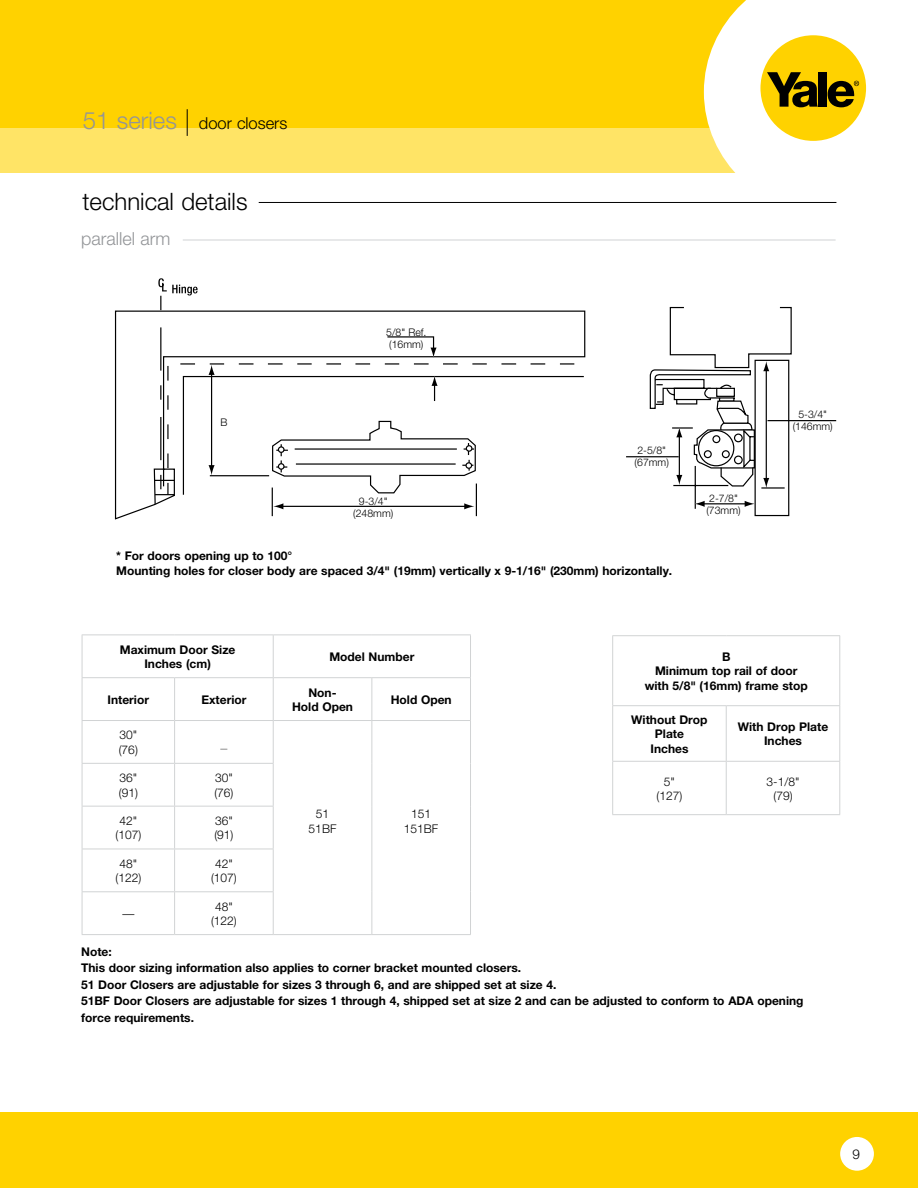
<style>
.page{position:relative;width:918px;height:1188px;background:#fff}
.page>*{position:absolute;margin:0;border:0;box-sizing:border-box;transform-origin:0 0}
.t1{font:300 24px "Helvetica Neue";color:#000}
.t2{font:300 18px "Helvetica Neue";color:#939598}
.t3{font:300 16.5px "Helvetica Neue";color:#000}
.t4{font:300 13.5px "Helvetica Neue";color:#000}
.t5{font:700 12px/14.4px "Helvetica Neue";color:#000;text-align:center}
.t6{font:300 12px/14.4px "Helvetica Neue";color:#000;text-align:center}
.t7{font:300 10.5px/12px "Helvetica Neue";color:#000}
.t8{font:300 7.05px "Helvetica Neue";color:#000}
.s1{font-size:24px;color:#939598}
</style>
<div class="page">
<div style="left:0;top:0;width:840px;height:136px;background:#ffd200"></div>
<div style="left:0;top:129px;width:808px;height:44px;background:#ffe466"></div>
<svg style="left:704px;top:0;width:163px;height:203px;fill:#fff"></svg>
<div style="left:760px;top:35px;width:106px;height:106px;background:#ffd200;border-radius:50%"></div>
<svg style="left:767px;top:72px;width:51px;height:35px"></svg>
<div style="left:819px;top:72px;width:8px;height:35px;background:#000"></div>
<svg style="left:828px;top:81px;width:31px;height:26px"></svg>
<div style="left:0;top:1112px;width:918px;height:76px;background:#ffd200"></div>
<div style="left:840px;top:1137px;width:34px;height:34px;background:#fff;border-radius:50%"></div>
<svg style="left:187px;top:109px;width:1px;height:27px"></svg>
<hr style="left:259px;top:202px;width:577px;height:1px;background:#000">
<div style="left:0;top:128px;width:18px;height:44px;background:#ffe466"></div>
<svg style="left:115px;top:310px;width:156px;height:210px"></svg>
<svg style="left:198px;top:363px;width:73px;height:133px"></svg>
<svg style="left:271px;top:306px;width:521px;height:211px"></svg>
<hr style="left:766px;top:369px;width:1px;height:111px;background:#000">
<svg style="left:763px;top:361px;width:6px;height:10px"></svg>
<hr style="left:211px;top:373px;width:1px;height:94px;background:#000">
<svg style="left:209px;top:465px;width:6px;height:10px"></svg>
<svg style="left:209px;top:365px;width:6px;height:10px"></svg>
<hr style="left:281px;top:506px;width:185px;height:1px;background:#000">
<svg style="left:464px;top:503px;width:10px;height:6px"></svg>
<svg style="left:273px;top:503px;width:10px;height:6px"></svg>
<svg style="left:386px;top:336px;width:51px;height:22px"></svg>
<hr style="left:210px;top:475px;width:59px;height:1px;background:#000">
<hr style="left:768px;top:420px;width:68px;height:1px;background:#000">
<hr style="left:626px;top:456px;width:53px;height:1px;background:#000">
<svg style="left:432px;top:376px;width:6px;height:25px"></svg>
<svg style="left:655px;top:382px;width:131px;height:128px"></svg>
<svg style="left:154px;top:278px;width:44px;height:228px"></svg>
<svg style="left:83px;top:635px;width:387px;height:299px"></svg>
<hr style="left:82px;top:634px;width:93px;height:1px;background:#d1d3d4">
<hr style="left:82px;top:635px;width:1px;height:42px;background:#d1d3d4">
<hr style="left:175px;top:634px;width:98px;height:1px;background:#d1d3d4">
<hr style="left:273px;top:634px;width:99px;height:1px;background:#d1d3d4">
<hr style="left:273px;top:635px;width:1px;height:42px;background:#d1d3d4">
<hr style="left:372px;top:634px;width:99px;height:1px;background:#d1d3d4">
<hr style="left:470px;top:635px;width:1px;height:42px;background:#d1d3d4">
<hr style="left:82px;top:677px;width:93px;height:1px;background:#d1d3d4">
<hr style="left:82px;top:678px;width:1px;height:42px;background:#d1d3d4">
<hr style="left:175px;top:677px;width:98px;height:1px;background:#d1d3d4">
<hr style="left:174px;top:678px;width:1px;height:42px;background:#d1d3d4">
<hr style="left:273px;top:677px;width:99px;height:1px;background:#d1d3d4">
<hr style="left:273px;top:678px;width:1px;height:42px;background:#d1d3d4">
<hr style="left:372px;top:677px;width:99px;height:1px;background:#d1d3d4">
<hr style="left:371px;top:678px;width:1px;height:42px;background:#d1d3d4">
<hr style="left:470px;top:678px;width:1px;height:42px;background:#d1d3d4">
<hr style="left:82px;top:720px;width:93px;height:1px;background:#d1d3d4">
<hr style="left:82px;top:721px;width:1px;height:42px;background:#d1d3d4">
<hr style="left:175px;top:720px;width:98px;height:1px;background:#d1d3d4">
<hr style="left:174px;top:721px;width:1px;height:42px;background:#d1d3d4">
<hr style="left:273px;top:720px;width:99px;height:1px;background:#d1d3d4">
<hr style="left:273px;top:721px;width:1px;height:42px;background:#d1d3d4">
<hr style="left:372px;top:720px;width:99px;height:1px;background:#d1d3d4">
<hr style="left:371px;top:721px;width:1px;height:42px;background:#d1d3d4">
<hr style="left:470px;top:721px;width:1px;height:42px;background:#d1d3d4">
<hr style="left:82px;top:763px;width:93px;height:1px;background:#d1d3d4">
<hr style="left:82px;top:764px;width:1px;height:42px;background:#d1d3d4">
<hr style="left:175px;top:763px;width:99px;height:1px;background:#d1d3d4">
<hr style="left:174px;top:764px;width:1px;height:42px;background:#d1d3d4">
<hr style="left:273px;top:764px;width:1px;height:42px;background:#d1d3d4">
<hr style="left:371px;top:763px;width:1px;height:43px;background:#d1d3d4">
<hr style="left:470px;top:763px;width:1px;height:43px;background:#d1d3d4">
<hr style="left:82px;top:806px;width:93px;height:1px;background:#d1d3d4">
<hr style="left:82px;top:807px;width:1px;height:42px;background:#d1d3d4">
<hr style="left:175px;top:806px;width:99px;height:1px;background:#d1d3d4">
<hr style="left:174px;top:807px;width:1px;height:42px;background:#d1d3d4">
<hr style="left:273px;top:807px;width:1px;height:42px;background:#d1d3d4">
<hr style="left:371px;top:806px;width:1px;height:43px;background:#d1d3d4">
<hr style="left:470px;top:806px;width:1px;height:43px;background:#d1d3d4">
<hr style="left:82px;top:849px;width:93px;height:1px;background:#d1d3d4">
<hr style="left:82px;top:849px;width:1px;height:42px;background:#d1d3d4">
<hr style="left:175px;top:849px;width:99px;height:1px;background:#d1d3d4">
<hr style="left:174px;top:849px;width:1px;height:42px;background:#d1d3d4">
<hr style="left:273px;top:849px;width:1px;height:42px;background:#d1d3d4">
<hr style="left:371px;top:849px;width:1px;height:43px;background:#d1d3d4">
<hr style="left:470px;top:849px;width:1px;height:43px;background:#d1d3d4">
<hr style="left:82px;top:891px;width:93px;height:1px;background:#d1d3d4">
<hr style="left:82px;top:892px;width:1px;height:42px;background:#d1d3d4">
<hr style="left:175px;top:891px;width:99px;height:1px;background:#d1d3d4">
<hr style="left:174px;top:892px;width:1px;height:42px;background:#d1d3d4">
<hr style="left:273px;top:892px;width:1px;height:42px;background:#d1d3d4">
<hr style="left:371px;top:892px;width:1px;height:42px;background:#d1d3d4">
<hr style="left:470px;top:892px;width:1px;height:42px;background:#d1d3d4">
<hr style="left:82px;top:934px;width:93px;height:1px;background:#d1d3d4">
<hr style="left:175px;top:934px;width:98px;height:1px;background:#d1d3d4">
<hr style="left:273px;top:934px;width:99px;height:1px;background:#d1d3d4">
<hr style="left:372px;top:934px;width:99px;height:1px;background:#d1d3d4">
<svg style="left:613px;top:636px;width:226px;height:178px"></svg>
<hr style="left:612px;top:635px;width:114px;height:1px;background:#d1d3d4">
<hr style="left:612px;top:636px;width:1px;height:69px;background:#d1d3d4">
<hr style="left:726px;top:635px;width:114px;height:1px;background:#d1d3d4">
<hr style="left:839px;top:636px;width:1px;height:69px;background:#d1d3d4">
<hr style="left:612px;top:705px;width:114px;height:1px;background:#d1d3d4">
<hr style="left:612px;top:706px;width:1px;height:55px;background:#d1d3d4">
<hr style="left:726px;top:705px;width:114px;height:1px;background:#d1d3d4">
<hr style="left:726px;top:706px;width:1px;height:55px;background:#d1d3d4">
<hr style="left:839px;top:706px;width:1px;height:55px;background:#d1d3d4">
<hr style="left:612px;top:761px;width:114px;height:1px;background:#d1d3d4">
<hr style="left:612px;top:762px;width:1px;height:52px;background:#d1d3d4">
<hr style="left:726px;top:761px;width:114px;height:1px;background:#d1d3d4">
<hr style="left:726px;top:762px;width:1px;height:52px;background:#d1d3d4">
<hr style="left:839px;top:762px;width:1px;height:52px;background:#d1d3d4">
<hr style="left:612px;top:814px;width:114px;height:1px;background:#d1d3d4">
<hr style="left:726px;top:814px;width:114px;height:1px;background:#d1d3d4">
<hr style="left:183px;top:240px;width:653px;height:1px;background:#d1d3d4">
<h3 class="t3" style="left:83px;top:113px;width:206px"><span class="s1">51 series</span> door closers</h3>
<h1 class="t1" style="left:82px;top:187px;width:167px">technical details</h1>
<h2 class="t2" style="left:81px;top:228px;width:91px">parallel arm</h2>
<p class="t7" style="left:386px;top:326px;width:42px">5/8" Ref. (16mm)</p>
<p class="t7" style="left:220px;top:416px;width:9px">B</p>
<p class="t7" style="left:793px;top:408px;width:42px;text-align:center">5-3/4" (146mm)</p>
<p class="t7" style="left:353px;top:495px;width:42px;text-align:center">9-3/4" (248mm)</p>
<p class="t7" style="left:635px;top:444px;width:36px">2-5/8" (67mm)</p>
<p class="t7" style="left:706px;top:492px;width:36px">2-7/8" (73mm)</p>
<p class="t5" style="left:116px;top:549px;width:558px;text-align:left">* For doors opening up to 100°<br>Mounting holes for closer body are spaced 3/4" (19mm) vertically x 9-1/16" (230mm) horizontally.</p>
<p class="t5" style="left:120px;top:642px;width:117px">Maximum Door Size<br>Inches (cm)</p>
<p class="t5" style="left:329px;top:649px;width:86px">Model Number</p>
<p class="t5" style="left:108px;top:692px;width:43px">Interior</p>
<p class="t5" style="left:201px;top:692px;width:47px">Exterior</p>
<p class="t5" style="left:292px;top:685px;width:62px">Non-<br>Hold Open</p>
<p class="t5" style="left:391px;top:692px;width:62px">Hold Open</p>
<p class="t6" style="left:119px;top:728px;width:21px;text-align:left">30" (76)</p>
<p class="t8" style="left:220px;top:744px;width:8px">—</p>
<p class="t6" style="left:119px;top:771px;width:21px;text-align:left">36" (91)</p>
<p class="t6" style="left:214px;top:771px;width:21px;text-align:left">30" (76)</p>
<p class="t6" style="left:115px;top:813px;width:27px">42" (107)</p>
<p class="t6" style="left:214px;top:813px;width:21px;text-align:left">36" (91)</p>
<p class="t6" style="left:115px;top:856px;width:27px">48" (122)</p>
<p class="t6" style="left:211px;top:856px;width:27px">42" (107)</p>
<p class="t6" style="left:122px;top:906px;width:13px">—</p>
<p class="t6" style="left:211px;top:899px;width:27px">48" (122)</p>
<p class="t6" style="left:309px;top:807px;width:29px">51<br>51BF</p>
<p class="t6" style="left:404px;top:807px;width:36px">151<br>151BF</p>
<p class="t5" style="left:645px;top:649px;width:165px">B<br>Minimum top rail of door with 5/8" (16mm) frame stop</p>
<p class="t5" style="left:631px;top:712px;width:78px">Without Drop<br>Plate<br>Inches</p>
<p class="t5" style="left:738px;top:719px;width:92px">With Drop Plate<br>Inches</p>
<p class="t6" style="left:657px;top:774px;width:27px">5" (127)</p>
<p class="t6" style="left:767px;top:774px;width:34px">3-1/8" (79)</p>
<p class="t5" style="left:81px;top:943px;width:724px;line-height:16.5px;text-align:left">Note:<br>This door sizing information also applies to corner bracket mounted closers.<br>51 Door Closers are adjustable for sizes 3 through 6, and are shipped set at size 4.<br>51BF Door Closers are adjustable for sizes 1 through 4, shipped set at size 2 and can be adjusted to conform to ADA opening force requirements.</p>
<p class="t4" style="left:852px;top:1146px;width:9px">9</p>
</div>
